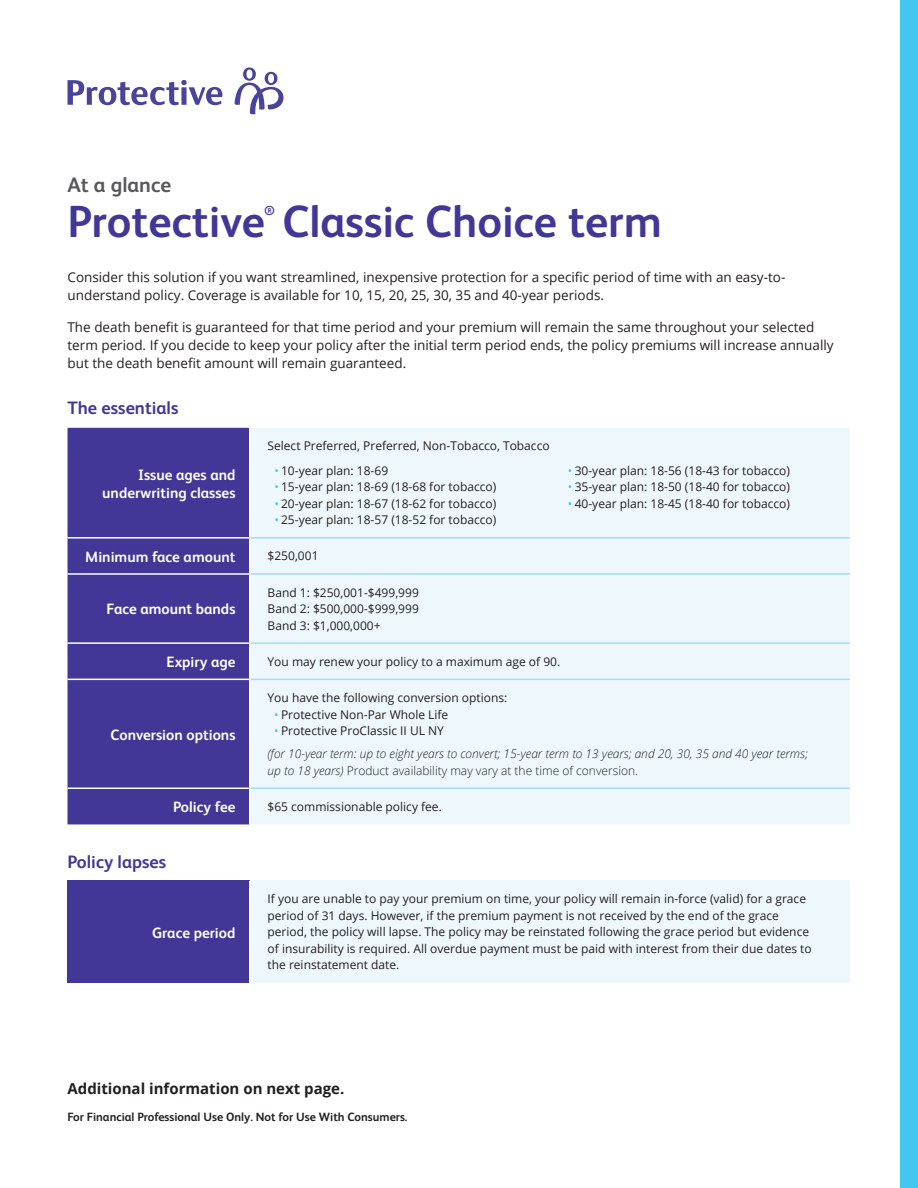
<style>
.page{position:relative;width:918px;height:1188px;background:#fff}
.page>*{position:absolute;margin:0;border:0;box-sizing:border-box;transform-origin:0 0}
.t1{font:700 45px "FS Albert Pro";color:#423796}
.t2{font:700 21px "FS Albert Pro";color:#57585a}
.t3{font:700 18px "FS Albert Pro";color:#423796}
.t4{font:700 15px/18px "FS Albert Pro";color:#fff;text-align:right}
.t5{font:700 15px "Open Sans";color:#231f20}
.t6{font:13.5px/18px "Open Sans";color:#231f20}
.t7{font:700 13.05px "FS Albert Pro";color:#423796}
.t8{font:12px/16.5px "Open Sans";color:#231f20;text-align:justify}
.t9{font:italic 300 12px/23.2px "Open Sans";color:#231f20}
.t10{font:300 12px "Open Sans";color:#231f20}
.t11{font:700 12px "FS Albert";color:#231f20}
.s1{color:#44c7ee}
.s2{font-weight:400;font-style:normal;color:#44c7ee}
.s3{font-weight:400;font-style:normal}
.s4{font-style:italic}
</style>
<div class="page">
<div style="left:900px;top:0;width:18px;height:1188px;background:#44c7ee"></div>
<div style="left:68px;top:428px;width:181px;height:396px;background:#423796"></div>
<div style="left:250px;top:428px;width:600px;height:396px;background:#eef8fc"></div>
<hr style="left:68px;top:537px;width:182px;height:2px;background:#fff">
<hr style="left:68px;top:573px;width:182px;height:2px;background:#fff">
<hr style="left:68px;top:642px;width:182px;height:2px;background:#fff">
<hr style="left:68px;top:679px;width:182px;height:1px;background:#fff">
<hr style="left:68px;top:788px;width:182px;height:1px;background:#fff">
<hr style="left:250px;top:537px;width:600px;height:2px;background:#a3ddf5">
<hr style="left:250px;top:573px;width:600px;height:2px;background:#a3ddf5">
<hr style="left:250px;top:642px;width:600px;height:2px;background:#a3ddf5">
<hr style="left:250px;top:679px;width:600px;height:1px;background:#a3ddf5">
<hr style="left:250px;top:788px;width:600px;height:1px;background:#a3ddf5">
<div style="left:68px;top:881px;width:182px;height:102px;background:#423796"></div>
<div style="left:250px;top:881px;width:600px;height:102px;background:#eef8fc"></div>
<hr style="left:249px;top:881px;width:1px;height:102px;background:#fff">
<svg style="left:234px;top:68px;width:50px;height:46px"></svg>
<svg style="left:67px;top:80px;width:155px;height:25px"></svg>
<h2 class="t2" style="left:68px;top:170px;width:105px">At a glance</h2>
<h1 class="t1" style="left:68px;top:190px;width:596px">Protective Classic Choice term</h1>
<p class="t7" style="left:264px;top:201px;width:12px">®</p>
<p class="t6" style="left:68px;top:268px;width:719px">Consider this solution if you want streamlined, inexpensive protection for a specific period of time with an easy-to&shy;understand policy. Coverage is available for 10, 15, 20, 25, 30, 35 and 40-year periods.</p>
<p class="t6" style="left:68px;top:318px;width:768px">The death benefit is guaranteed for that time period and your premium will remain the same throughout your selected term period. If you decide to keep your policy after the initial term period ends, the policy premiums will increase annually but the death benefit amount will remain guaranteed.</p>
<h3 class="t3" style="left:68px;top:395px;width:112px">The essentials</h3>
<p class="t4" style="left:102px;top:465px;width:135px">Issue ages and underwriting classes</p>
<p class="t8" style="left:268px;top:438px;width:284px">Select Preferred, Preferred, Non-Tobacco, Tobacco</p>
<p class="t8" style="left:274px;top:462px;width:115px"><span class="s1">•</span> 10-year plan: 18-69</p>
<p class="t8" style="left:274px;top:478px;width:224px"><span class="s1">•</span> 15-year plan: 18-69 (18-68 for tobacco)</p>
<p class="t8" style="left:274px;top:495px;width:224px"><span class="s1">•</span> 20-year plan: 18-67 (18-62 for tobacco)</p>
<p class="t8" style="left:274px;top:511px;width:224px"><span class="s1">•</span> 25-year plan: 18-57 (18-52 for tobacco)</p>
<p class="t4" style="left:85px;top:547px;width:152px">Minimum face amount</p>
<p class="t8" style="left:268px;top:548px;width:52px">$250,001</p>
<p class="t8" style="left:568px;top:462px;width:224px"><span class="s1">•</span> 30-year plan: 18-56 (18-43 for tobacco)</p>
<p class="t8" style="left:568px;top:478px;width:224px"><span class="s1">•</span> 35-year plan: 18-50 (18-40 for tobacco)</p>
<p class="t8" style="left:568px;top:495px;width:224px"><span class="s1">•</span> 40-year plan: 18-45 (18-40 for tobacco)</p>
<p class="t4" style="left:107px;top:599px;width:130px">Face amount bands</p>
<p class="t8" style="left:268px;top:584px;width:153px">Band 1: $250,001-$499,999<br>Band 2: $500,000-$999,999<br>Band 3: $1,000,000+</p>
<p class="t4" style="left:167px;top:652px;width:70px">Expiry age</p>
<p class="t8" style="left:268px;top:653px;width:294px">You may renew your policy to a maximum age of 90.</p>
<p class="t4" style="left:111px;top:725px;width:126px">Conversion options</p>
<p class="t8" style="left:268px;top:689px;width:241px">You have the following conversion options:</p>
<p class="t8" style="left:274px;top:706px;width:176px"><span class="s1">•</span> Protective Non-Par Whole Life</p>
<p class="t9" style="left:268px;top:719px;width:542px;text-indent:7px"><span class="s2">•</span> <span class="s3">Protective ProClassic II UL NY<br></span>(for 10-year term: up to eight years to convert; 15-year term to 13 years; and 20, 30, 35 and 40 year terms;</p>
<p class="t10" style="left:268px;top:762px;width:372px"><span class="s4">up to 18 years)</span> Product availability may vary at the time of conversion.</p>
<p class="t4" style="left:173px;top:797px;width:64px">Policy fee</p>
<p class="t8" style="left:268px;top:798px;width:176px">$65 commissionable policy fee.</p>
<h3 class="t3" style="left:68px;top:849px;width:100px">Policy lapses</h3>
<p class="t4" style="left:152px;top:923px;width:85px">Grace period</p>
<p class="t8" style="left:268px;top:891px;width:546px;text-align:left">If you are unable to pay your premium on time, your policy will remain in-force (valid) for a grace period of 31 days. However, if the premium payment is not received by the end of the grace period, the policy will lapse. The policy may be reinstated following the grace period but evidence of insurability is required. All overdue payment must be paid with interest from their due dates to the reinstatement date.</p>
<p class="t5" style="left:68px;top:1078px;width:278px">Additional information on next page.</p>
<p class="t11" style="left:68px;top:1108px;width:342px">For Financial Professional Use Only. Not for Use With Consumers.</p>
</div>
